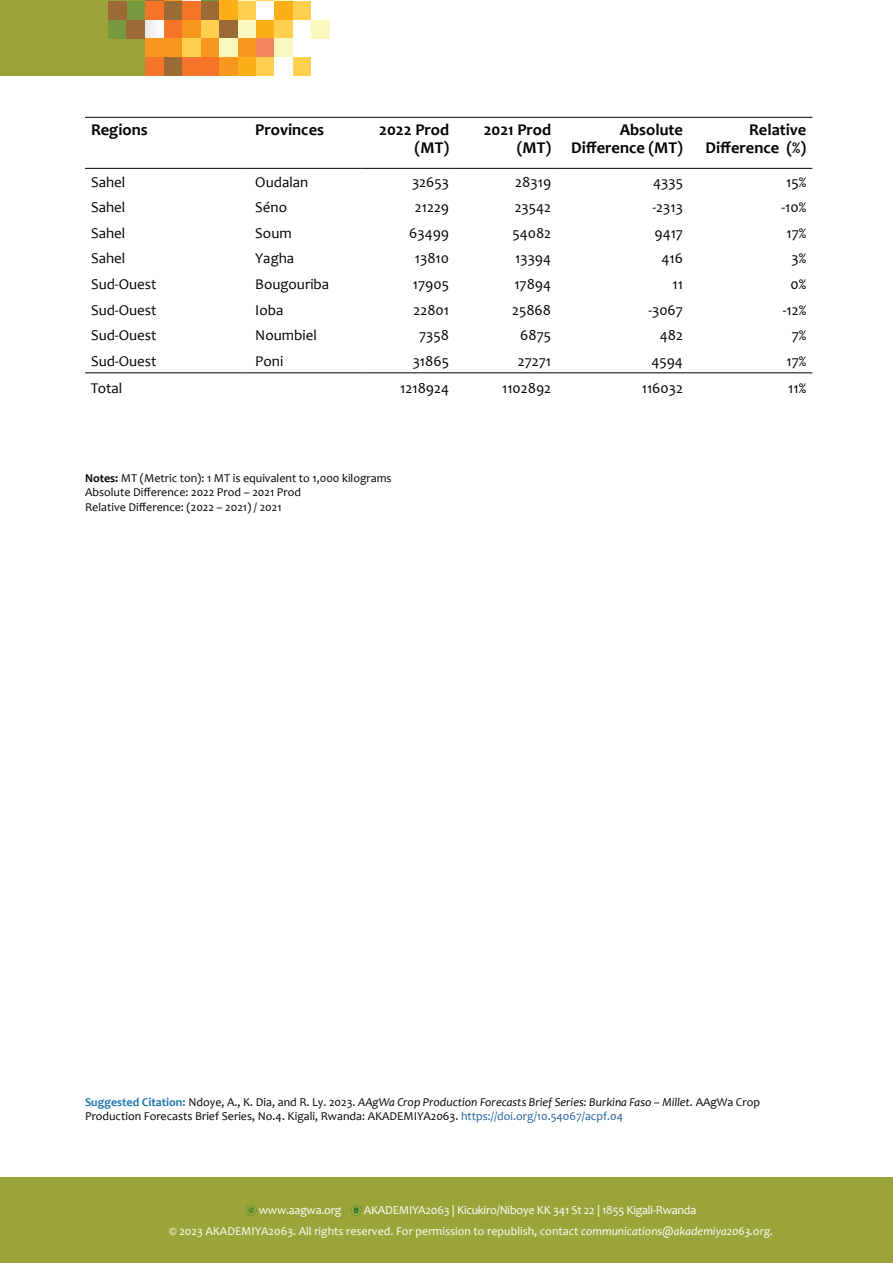
<style>
.page{position:relative;width:893px;height:1263px;background:#fff}
.page>*{position:absolute;margin:0;border:0;box-sizing:border-box;transform-origin:0 0}
.t1{font:700 16.5px/18px "Candara";color:#000;text-align:right}
.t2{font:15px "Candara";color:#000}
.t3{font:12.15px "Candara";letter-spacing:-.02em;color:#fff}
.t4{font:12px/14.4px "Candara";color:#000}
.t5{font:12px "Candara";color:#fff}
.s1{font-weight:700}
.s2{font-weight:700;color:#1c76ac}
.s3{font-style:italic}
.s4{color:#215e9e}
</style>
<div class="page">
<div style="left:0;top:0;width:238px;height:76px;background:#9ba439"></div>
<div style="left:219px;top:39px;width:19px;height:18px;background:#f9f6be"></div>
<div style="left:219px;top:57px;width:19px;height:19px;background:#f8971d"></div>
<div style="left:201px;top:39px;width:18px;height:18px;background:#f8971d"></div>
<div style="left:201px;top:57px;width:18px;height:19px;background:#f47527"></div>
<div style="left:182px;top:39px;width:19px;height:18px;background:#ffd04f"></div>
<div style="left:182px;top:57px;width:19px;height:19px;background:#f47527"></div>
<div style="left:164px;top:39px;width:18px;height:18px;background:#f8971d"></div>
<svg style="left:164px;top:57px;width:18px;height:19px"></svg>
<div style="left:145px;top:39px;width:19px;height:18px;background:#f8971d"></div>
<div style="left:145px;top:57px;width:19px;height:19px;background:#f47527"></div>
<div style="left:238px;top:39px;width:18px;height:18px;background:#f8971d"></div>
<div style="left:238px;top:57px;width:18px;height:19px;background:#fcaf17"></div>
<div style="left:256px;top:39px;width:19px;height:18px;background:#f2865d"></div>
<div style="left:256px;top:57px;width:19px;height:19px;background:#ffd04f"></div>
<div style="left:293px;top:57px;width:18px;height:18px;background:#ffd04f"></div>
<div style="left:274px;top:39px;width:19px;height:18px;background:#f9f6be"></div>
<div style="left:274px;top:57px;width:19px;height:19px;background:#fff"></div>
<svg style="left:108px;top:0;width:185px;height:39px;background:#d5a24c"></svg>
<div style="left:293px;top:1px;width:19px;height:19px;background:#ffd04f"></div>
<div style="left:311px;top:20px;width:19px;height:19px;background:#f9f6be"></div>
<div style="left:0;top:1178px;width:893px;height:85px;background:#9ba439"></div>
<svg style="left:246px;top:1205px;width:11px;height:11px"></svg>
<svg style="left:351px;top:1205px;width:11px;height:11px"></svg>
<hr style="left:85px;top:117px;width:158px;height:1px;background:#000">
<hr style="left:243px;top:117px;width:119px;height:1px;background:#000">
<hr style="left:362px;top:117px;width:93px;height:1px;background:#000">
<hr style="left:455px;top:117px;width:102px;height:1px;background:#000">
<hr style="left:557px;top:117px;width:132px;height:1px;background:#000">
<hr style="left:689px;top:117px;width:123px;height:1px;background:#000">
<hr style="left:85px;top:168px;width:158px;height:1px;background:#000">
<hr style="left:243px;top:168px;width:119px;height:1px;background:#000">
<hr style="left:362px;top:168px;width:93px;height:1px;background:#000">
<hr style="left:455px;top:168px;width:102px;height:1px;background:#000">
<hr style="left:557px;top:168px;width:132px;height:1px;background:#000">
<hr style="left:689px;top:168px;width:123px;height:1px;background:#000">
<hr style="left:85px;top:372px;width:158px;height:1px;background:#000">
<hr style="left:243px;top:372px;width:119px;height:1px;background:#000">
<hr style="left:362px;top:372px;width:93px;height:1px;background:#000">
<hr style="left:455px;top:372px;width:102px;height:1px;background:#000">
<hr style="left:557px;top:372px;width:132px;height:1px;background:#000">
<hr style="left:689px;top:372px;width:123px;height:1px;background:#000">
<h1 class="t1" style="left:91px;top:121px;width:58px">Regions</h1>
<h1 class="t1" style="left:255px;top:121px;width:70px">Provinces</h1>
<h1 class="t1" style="left:379px;top:121px;width:71px">2022 Prod (MT)</h1>
<h1 class="t1" style="left:484px;top:121px;width:69px">2021 Prod (MT)</h1>
<h1 class="t1" style="left:571px;top:121px;width:113px">Absolute<br>Difference (MT)</h1>
<h1 class="t1" style="left:705px;top:121px;width:102px">Relative<br>Difference (%)</h1>
<p class="t2" style="left:91px;top:173px;width:36px">Sahel</p>
<p class="t2" style="left:255px;top:173px;width:54px">Oudalan</p>
<p class="t2" style="left:412px;top:173px;width:39px">32653</p>
<p class="t2" style="left:515px;top:173px;width:37px">28319</p>
<p class="t2" style="left:653px;top:173px;width:31px">4335</p>
<p class="t2" style="left:786px;top:173px;width:22px">15%</p>
<p class="t2" style="left:91px;top:198px;width:36px">Sahel</p>
<p class="t2" style="left:255px;top:198px;width:33px">Séno</p>
<p class="t2" style="left:415px;top:198px;width:36px">21229</p>
<p class="t2" style="left:515px;top:198px;width:38px">23542</p>
<p class="t2" style="left:652px;top:198px;width:32px">-2313</p>
<p class="t2" style="left:781px;top:198px;width:26px">-10%</p>
<p class="t2" style="left:91px;top:224px;width:36px">Sahel</p>
<p class="t2" style="left:255px;top:224px;width:38px">Soum</p>
<p class="t2" style="left:409px;top:224px;width:42px">63499</p>
<p class="t2" style="left:512px;top:224px;width:40px">54082</p>
<p class="t2" style="left:654px;top:224px;width:30px">9417</p>
<p class="t2" style="left:786px;top:224px;width:21px">17%</p>
<p class="t2" style="left:91px;top:249px;width:36px">Sahel</p>
<p class="t2" style="left:255px;top:249px;width:40px">Yagha</p>
<p class="t2" style="left:415px;top:249px;width:36px">13810</p>
<p class="t2" style="left:515px;top:249px;width:38px">13394</p>
<p class="t2" style="left:661px;top:249px;width:23px">416</p>
<p class="t2" style="left:791px;top:249px;width:16px">3%</p>
<p class="t2" style="left:91px;top:275px;width:67px">Sud-Ouest</p>
<p class="t2" style="left:255px;top:275px;width:76px">Bougouriba</p>
<p class="t2" style="left:413px;top:275px;width:38px">17905</p>
<p class="t2" style="left:514px;top:275px;width:38px">17894</p>
<p class="t2" style="left:672px;top:275px;width:12px">11</p>
<p class="t2" style="left:790px;top:275px;width:17px">0%</p>
<p class="t2" style="left:91px;top:300px;width:67px">Sud-Ouest</p>
<p class="t2" style="left:255px;top:300px;width:30px">Ioba</p>
<p class="t2" style="left:413px;top:300px;width:37px">22801</p>
<p class="t2" style="left:512px;top:300px;width:41px">25868</p>
<p class="t2" style="left:648px;top:300px;width:36px">-3067</p>
<p class="t2" style="left:783px;top:300px;width:25px">-12%</p>
<p class="t2" style="left:91px;top:326px;width:67px">Sud-Ouest</p>
<p class="t2" style="left:255px;top:326px;width:63px">Noumbiel</p>
<p class="t2" style="left:419px;top:326px;width:31px">7358</p>
<p class="t2" style="left:520px;top:326px;width:32px">6875</p>
<p class="t2" style="left:660px;top:326px;width:25px">482</p>
<p class="t2" style="left:792px;top:326px;width:16px">7%</p>
<p class="t2" style="left:91px;top:351px;width:67px">Sud-Ouest</p>
<p class="t2" style="left:255px;top:351px;width:30px">Poni</p>
<p class="t2" style="left:413px;top:351px;width:38px">31865</p>
<p class="t2" style="left:518px;top:351px;width:35px">27271</p>
<p class="t2" style="left:651px;top:351px;width:33px">4594</p>
<p class="t2" style="left:786px;top:351px;width:21px">17%</p>
<p class="t2" style="left:91px;top:379px;width:33px">Total</p>
<p class="t2" style="left:400px;top:379px;width:50px">1218924</p>
<p class="t2" style="left:502px;top:379px;width:51px">1102892</p>
<p class="t2" style="left:642px;top:379px;width:43px">116032</p>
<p class="t2" style="left:788px;top:379px;width:20px">11%</p>
<p class="t4" style="left:85px;top:471px;width:308px"><span class="s1">Notes:</span> MT (Metric ton): 1 MT is equivalent to 1,000 kilograms<br>Absolute Difference: 2022 Prod – 2021 Prod<br>Relative Difference: (2022 – 2021) / 2021</p>
<p class="t4" style="left:85px;top:1094px;width:677px"><span class="s2">Suggested Citation:</span> Ndoye, A., K. Dia, and R. Ly. 2023. <span class="s3">AAgWa Crop Production Forecasts Brief Series: Burkina Faso – Millet.</span> AAgWa Crop<br>Production Forecasts Brief Series, No.4. Kigali, Rwanda: AKADEMIYA2063. <span class="s4">https://doi.org/10.54067/acpf.04</span></p>
<p class="t3" style="left:259px;top:1203px;width:84px">www.aagwa.org</p>
<p class="t3" style="left:364px;top:1203px;width:334px">AKADEMIYA2063 | Kicukiro/Niboye KK 341 St 22 | 1855 Kigali-Rwanda</p>
<p class="t5" style="left:169px;top:1224px;width:606px">© 2023 AKADEMIYA2063. All rights reserved. For permission to republish, contact <span class="s3">communications@akademiya2063.org.</span></p>
</div>
